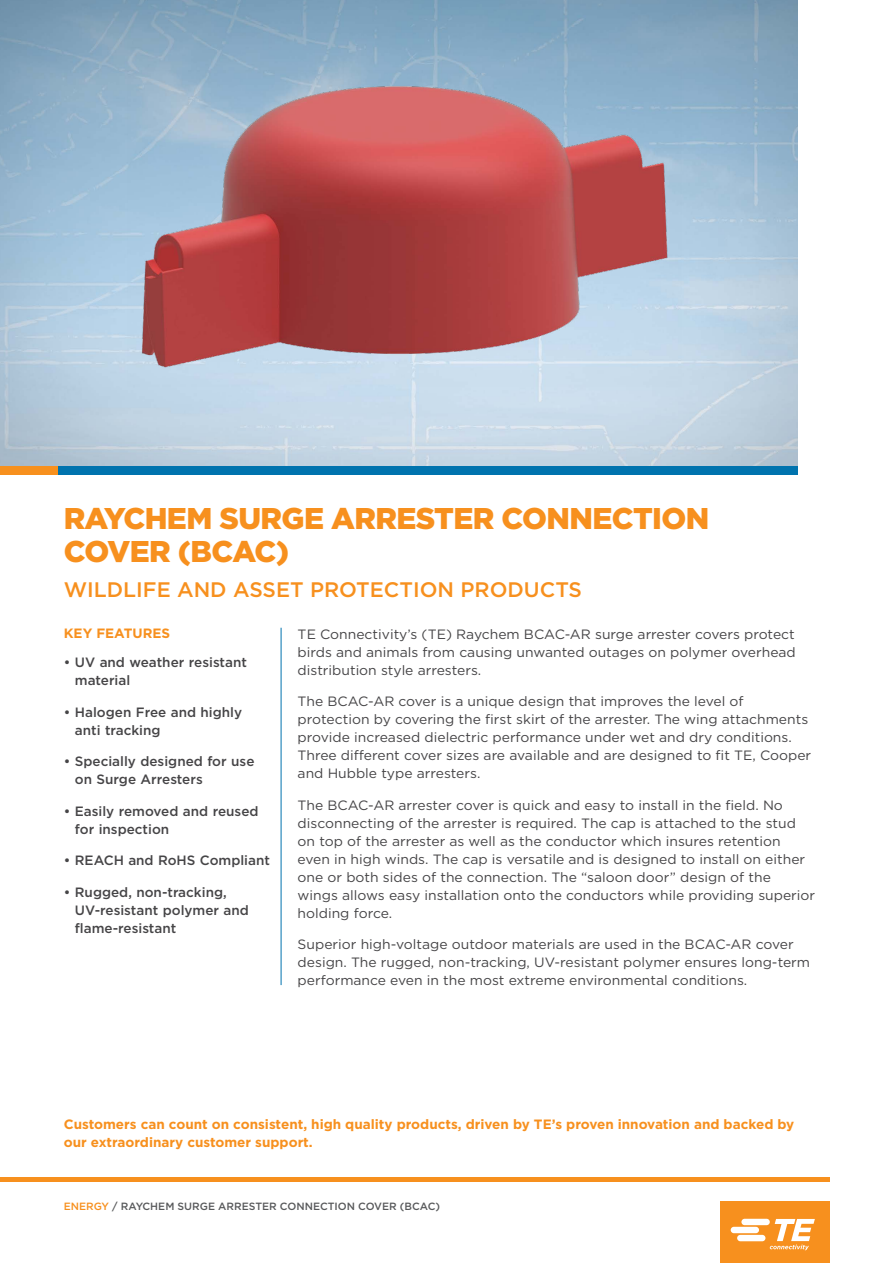
<style>
.page{position:relative;width:893px;height:1263px;background:#fff}
.page>*{position:absolute;margin:0;border:0;box-sizing:border-box;transform-origin:0 0}
.t1{font:900 30px/33px "Gotham";letter-spacing:-.02em;color:#f7901e}
.t2{font:500 21px "Gotham";color:#f7901e}
.t3{font:13.5px/18px "Gotham";color:#464547}
.t4{font:500 13.5px/18px "Gotham";color:#464547}
.t5{font:700 13.5px/18px "Gotham";color:#f7901e}
.t6{font:500 10.5px "Gotham";color:#58595b}
.s1{color:#f7901e}
</style>
<div class="page">
<img style="left:0;top:0;width:797px;height:466px">
<hr style="left:281px;top:628px;width:1px;height:357px;background:#0073ae">
<hr style="left:0;top:1177px;width:829px;height:4px;background:#f7901e">
<div style="left:720px;top:1201px;width:109px;height:62px;background:#f7901e"></div>
<svg style="left:731px;top:1219px;width:84px;height:31px"></svg>
<div style="left:0;top:466px;width:58px;height:9px;background:#f7901e"></div>
<div style="left:58px;top:466px;width:739px;height:9px;background:#0073ae"></div>
<img style="left:128px;top:70px;width:554px;height:317px">
<h1 class="t1" style="left:64px;top:501px;width:647px">RAYCHEM SURGE ARRESTER CONNECTION<br>COVER (BCAC)</h1>
<h2 class="t2" style="left:64px;top:576px;width:520px">WILDLIFE AND ASSET PROTECTION PRODUCTS</h2>
<p class="t5" style="left:64px;top:625px;width:108px">KEY FEATURES</p>
<p class="t3" style="left:298px;top:624px;width:500px;text-align:justify">TE Connectivity’s (TE) Raychem BCAC-AR surge arrester covers protect birds and animals from causing unwanted outages on polymer overhead distribution style arresters.</p>
<p class="t3" style="left:298px;top:692px;width:515px">The BCAC-AR cover is a unique design that improves the level of protection by covering the first skirt of the arrester. The wing attachments provide increased dielectric performance under wet and dry conditions.<br>Three different cover sizes are available and are designed to fit TE, Cooper and Hubble type arresters.</p>
<p class="t3" style="left:298px;top:795px;width:519px">The BCAC-AR arrester cover is quick and easy to install in the field. No disconnecting of the arrester is required. The cap is attached to the stud on top of the arrester as well as the conductor which insures retention even in high winds. The cap is versatile and is designed to install on either one or both sides of the connection. The “saloon door” design of the<br>wings allows easy installation onto the conductors while providing superior holding force.</p>
<p class="t3" style="left:298px;top:935px;width:514px">Superior high-voltage outdoor materials are used in the BCAC-AR cover design. The rugged, non-tracking, UV-resistant polymer ensures long-term performance even in the most extreme environmental conditions.</p>
<p class="t4" style="left:75px;top:653px;width:174px;text-indent:-11px">• UV and weather resistant material</p>
<p class="t4" style="left:75px;top:702px;width:169px;text-indent:-11px">• Halogen Free and highly anti tracking</p>
<p class="t4" style="left:75px;top:752px;width:181px;text-indent:-11px">• Specially designed for use on Surge Arresters</p>
<p class="t4" style="left:75px;top:801px;width:185px;text-indent:-11px">• Easily removed and reused for inspection</p>
<p class="t4" style="left:64px;top:851px;width:208px">• REACH and RoHS Compliant</p>
<p class="t4" style="left:75px;top:882px;width:176px;text-indent:-11px">• Rugged, non-tracking,<br>UV-resistant polymer and flame-resistant</p>
<p class="t5" style="left:64px;top:1115px;width:732px">Customers can count on consistent, high quality products, driven by TE’s proven innovation and backed by our extraordinary customer support.</p>
<p class="t6" style="left:64px;top:1199px;width:378px"><span class="s1">ENERGY</span> / RAYCHEM SURGE ARRESTER CONNECTION COVER (BCAC)</p>
</div>
